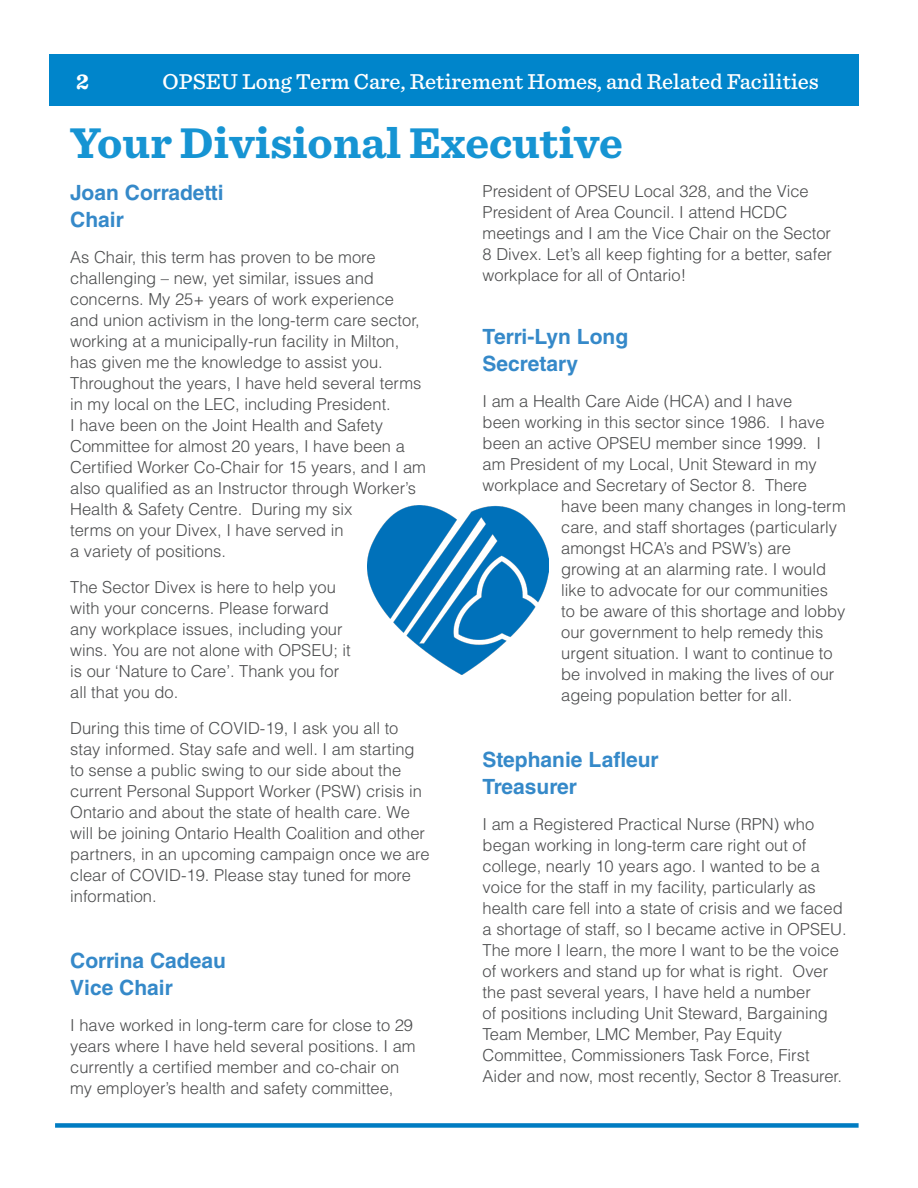
<style>
.page{position:relative;width:918px;height:1188px;background:#fff}
.page>*{position:absolute;margin:0;border:0;box-sizing:border-box;transform-origin:0 0}
.Inside_Header{font:700 45px "Sentinel";color:#1694d3}
.t1{font:500 22.5px "Sentinel";color:#fff}
.t2{font:700 22.5px "Sentinel";color:#fff}
.body_copy___2_column{font:700 21px/27px "Helvetica LT Std";color:#3589c9}
.body_copy___2_column-2{font:300 16.5px/21px "Helvetica LT Std";color:#4b4c4d}
</style>
<div class="page">
<div style="left:55px;top:1123px;width:804px;height:5px;background:#007cc2"></div>
<div style="left:49px;top:54px;width:810px;height:51px;background:#0085cb"></div>
<img style="left:367px;top:505px;width:181px;height:170px">
<h2 class="t2" style="left:76px;top:64px;width:14px">2</h2>
<h2 class="t1" style="left:163px;top:64px;width:658px">OPSEU Long Term Care, Retirement Homes, and Related Facilities</h2>
<p class="Inside_Header" style="left:70px;top:108px;width:554px">Your Divisional Executive</p>
<p class="body_copy___2_column" style="left:70px;top:178px;width:155px">Joan Corradetti<br>Chair</p>
<p class="body_copy___2_column-2" style="left:70px;top:246px;width:357px">As Chair, this term has proven to be more challenging – new, yet similar, issues and concerns. My 25+ years of work experience and union activism in the long-term care sector, working at a municipally-run facility in Milton, has given me the knowledge to assist you.<br>Throughout the years, I have held several terms in my local on the LEC, including President.<br>I have been on the Joint Health and Safety Committee for almost 20 years, I have been a Certified Worker Co-Chair for 15 years, and I am also qualified as an Instructor through Worker’s Health &amp; Safety Centre. During my six<br>terms on your Divex, I have served in<br>a variety of positions.</p>
<p class="body_copy___2_column-2" style="left:70px;top:576px;width:282px">The Sector Divex is here to help you with your concerns. Please forward any workplace issues, including your wins. You are not alone with OPSEU; it is our ‘Nature to Care’. Thank you for all that you do.</p>
<p class="body_copy___2_column-2" style="left:70px;top:717px;width:361px">During this time of COVID-19, I ask you all to stay informed. Stay safe and well. I am starting to sense a public swing to our side about the current Personal Support Worker (PSW) crisis in Ontario and about the state of health care. We will be joining Ontario Health Coalition and other partners, in an upcoming campaign once we are clear of COVID-19. Please stay tuned for more information.</p>
<p class="body_copy___2_column" style="left:70px;top:946px;width:157px">Corrina Cadeau<br>Vice Chair</p>
<p class="body_copy___2_column-2" style="left:70px;top:1014px;width:347px">I have worked in long-term care for close to 29 years where I have held several positions. I am currently a certified member and co-chair on my employer’s health and safety committee,</p>
<p class="body_copy___2_column-2" style="left:483px;top:180px;width:351px">President of OPSEU Local 328, and the Vice President of Area Council. I attend HCDC meetings and I am the Vice Chair on the Sector 8 Divex. Let’s all keep fighting for a better, safer workplace for all of Ontario!</p>
<p class="body_copy___2_column" style="left:483px;top:322px;width:147px">Terri-Lyn Long<br>Secretary</p>
<p class="body_copy___2_column-2" style="left:483px;top:390px;width:311px">I am a Health Care Aide (HCA) and I have</p>
<p class="body_copy___2_column-2" style="left:483px;top:411px;width:344px">been working in this sector since 1986. I have</p>
<p class="body_copy___2_column-2" style="left:483px;top:432px;width:340px">been an active OPSEU member since 1999. I</p>
<p class="body_copy___2_column-2" style="left:483px;top:453px;width:336px">am President of my Local, Unit Steward in my</p>
<p class="body_copy___2_column-2" style="left:483px;top:474px;width:326px">workplace and Secretary of Sector 8. There</p>
<p class="body_copy___2_column-2" style="left:561px;top:495px;width:286px">have been many changes in long-term</p>
<p class="body_copy___2_column-2" style="left:561px;top:516px;width:278px">care, and staff shortages (particularly</p>
<p class="body_copy___2_column-2" style="left:561px;top:537px;width:231px">amongst HCA’s and PSW’s) are</p>
<p class="body_copy___2_column-2" style="left:561px;top:558px;width:266px">growing at an alarming rate. I would</p>
<p class="body_copy___2_column-2" style="left:561px;top:579px;width:268px">like to advocate for our communities</p>
<p class="body_copy___2_column-2" style="left:561px;top:600px;width:286px">to be aware of this shortage and lobby</p>
<p class="body_copy___2_column-2" style="left:561px;top:621px;width:264px">our government to help remedy this</p>
<p class="body_copy___2_column-2" style="left:561px;top:642px;width:273px">urgent situation. I want to continue to</p>
<p class="body_copy___2_column-2" style="left:561px;top:663px;width:275px">be involved in making the lives of our</p>
<p class="body_copy___2_column-2" style="left:561px;top:684px;width:233px">ageing population better for all.</p>
<p class="body_copy___2_column" style="left:483px;top:745px;width:178px">Stephanie Lafleur<br>Treasurer</p>
<p class="body_copy___2_column-2" style="left:483px;top:813px;width:366px">I am a Registered Practical Nurse (RPN) who began working in long-term care right out of college, nearly 10 years ago. I wanted to be a voice for the staff in my facility, particularly as health care fell into a state of crisis and we faced a shortage of staff, so I became active in OPSEU.<br>The more I learn, the more I want to be the voice of workers and stand up for what is right. Over the past several years, I have held a number<br>of positions including Unit Steward, Bargaining Team Member, LMC Member, Pay Equity Committee, Commissioners Task Force, First Aider and now, most recently, Sector 8 Treasurer.</p>
</div>
